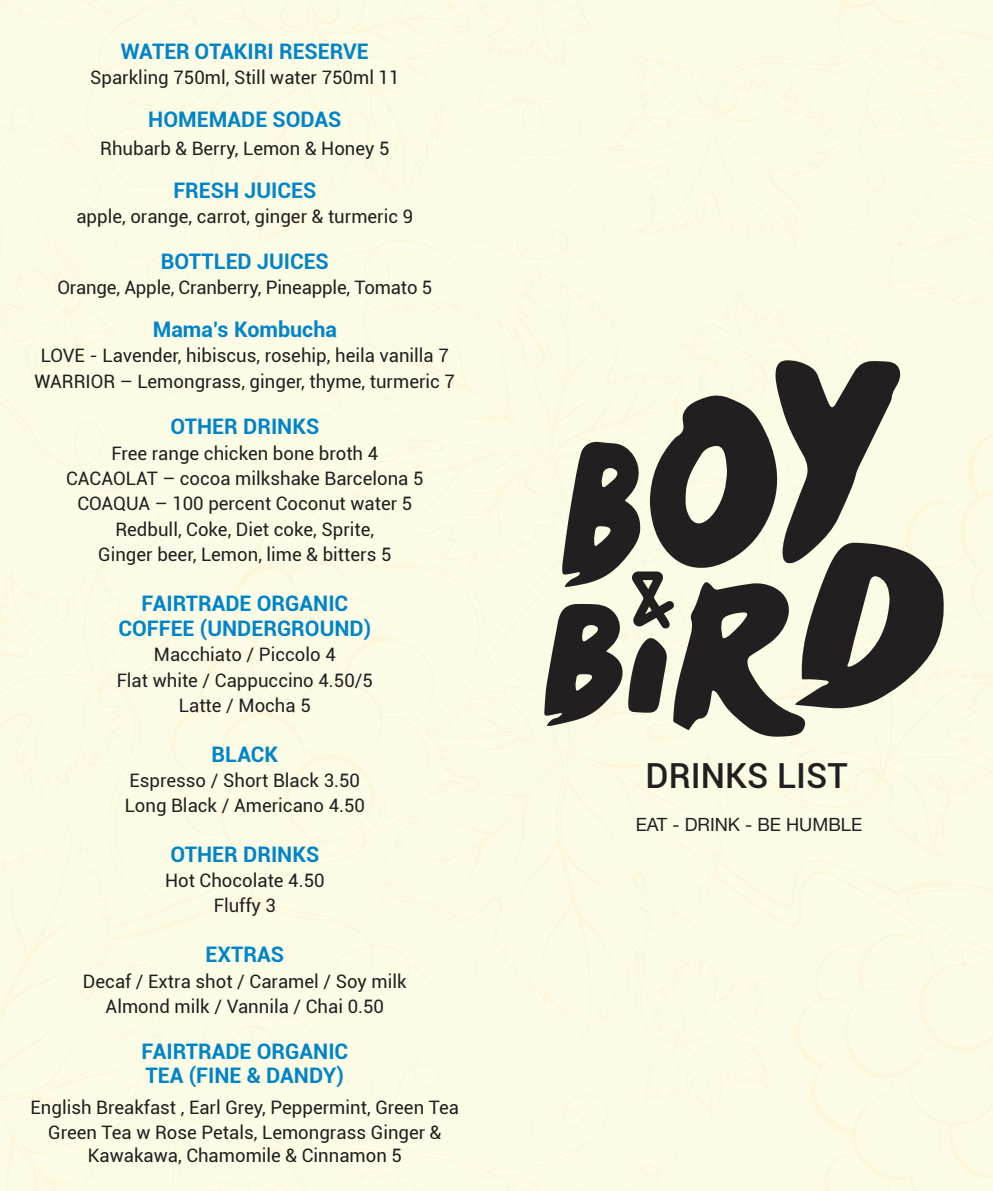
<style>
.page{position:relative;width:993px;height:1191px;background:#fff}
.page>*{position:absolute;margin:0;border:0;box-sizing:border-box;transform-origin:0 0}
.t1{font:500 34.48px "Roboto";color:#231f20}
.t2{font:700 21.35px "Roboto";color:#0084ca}
.t3{font:18.55px/22.9px "Roboto";color:#231f20;text-align:center}
.t4{font:18.2px "Helvetica Neue";color:#231f20}
</style>
<div class="page">
<div style="left:0;top:0;width:992px;height:1191px;background:#fcfce6"></div>
<svg style="left:544px;top:360px;width:400px;height:377px;background:#939085"></svg>
<p class="t2" style="left:121px;top:36px;width:249px">WATER OTAKIRI RESERVE</p>
<p class="t3" style="left:90px;top:65px;width:311px">Sparkling 750ml, Still water 750ml 11</p>
<p class="t2" style="left:148px;top:104px;width:195px">HOMEMADE SODAS</p>
<p class="t3" style="left:100px;top:136px;width:291px">Rhubarb &amp; Berry, Lemon &amp; Honey 5</p>
<p class="t2" style="left:173px;top:175px;width:144px">FRESH JUICES</p>
<p class="t3" style="left:76px;top:204px;width:338px">apple, orange, carrot, ginger &amp; turmeric 9</p>
<p class="t2" style="left:161px;top:246px;width:169px">BOTTLED JUICES</p>
<p class="t3" style="left:57px;top:275px;width:376px">Orange, Apple, Cranberry, Pineapple, Tomato 5</p>
<p class="t2" style="left:153px;top:314px;width:186px">Mama’s Kombucha</p>
<p class="t3" style="left:41px;top:343px;width:409px">LOVE - Lavender, hibiscus, rosehip, heila vanilla 7</p>
<p class="t3" style="left:35px;top:369px;width:422px">WARRIOR – Lemongrass, ginger, thyme, turmeric 7</p>
<p class="t2" style="left:170px;top:411px;width:150px">OTHER DRINKS</p>
<p class="t3" style="left:111px;top:441px;width:268px">Free range chicken bone broth 4</p>
<p class="t3" style="left:66px;top:466px;width:359px">CACAOLAT – cocoa milkshake Barcelona 5</p>
<p class="t3" style="left:77px;top:491px;width:336px">COAQUA – 100 percent Coconut water 5</p>
<p class="t3" style="left:115px;top:517px;width:260px">Redbull, Coke, Diet coke, Sprite,</p>
<p class="t3" style="left:98px;top:542px;width:295px">Ginger beer, Lemon, lime &amp; bitters 5</p>
<p class="t2" style="left:141px;top:588px;width:208px">FAIRTRADE ORGANIC</p>
<p class="t2" style="left:118px;top:614px;width:254px">COFFEE (UNDERGROUND)</p>
<p class="t3" style="left:154px;top:642px;width:183px">Macchiato / Piccolo 4</p>
<p class="t3" style="left:117px;top:668px;width:258px">Flat white / Cappuccino 4.50/5</p>
<p class="t3" style="left:179px;top:693px;width:133px">Latte / Mocha 5</p>
<p class="t2" style="left:211px;top:739px;width:68px">BLACK</p>
<p class="t3" style="left:130px;top:768px;width:232px">Espresso / Short Black 3.50</p>
<p class="t3" style="left:125px;top:793px;width:242px">Long Black / Americano 4.50</p>
<p class="t2" style="left:170px;top:839px;width:150px">OTHER DRINKS</p>
<p class="t3" style="left:165px;top:868px;width:161px">Hot Chocolate 4.50</p>
<p class="t3" style="left:214px;top:893px;width:64px">Fluffy 3</p>
<p class="t2" style="left:205px;top:939px;width:80px">EXTRAS</p>
<p class="t3" style="left:83px;top:968px;width:325px">Decaf / Extra shot / Caramel / Soy milk</p>
<p class="t3" style="left:106px;top:993px;width:280px">Almond milk / Vannila / Chai 0.50</p>
<p class="t2" style="left:141px;top:1036px;width:208px">FAIRTRADE ORGANIC</p>
<p class="t2" style="left:145px;top:1060px;width:200px">TEA (FINE &amp; DANDY)</p>
<p class="t3" style="left:31px;top:1095px;width:430px">English Breakfast , Earl Grey, Peppermint, Green Tea</p>
<p class="t3" style="left:48px;top:1120px;width:395px">Green Tea w Rose Petals, Lemongrass Ginger &amp;<br>Kawakawa, Chamomile &amp; Cinnamon 5</p>
<p class="t1" style="left:645px;top:751px;width:203px">DRINKS LIST</p>
<p class="t4" style="left:635px;top:811px;width:228px">EAT - DRINK - BE HUMBLE</p>
</div>
